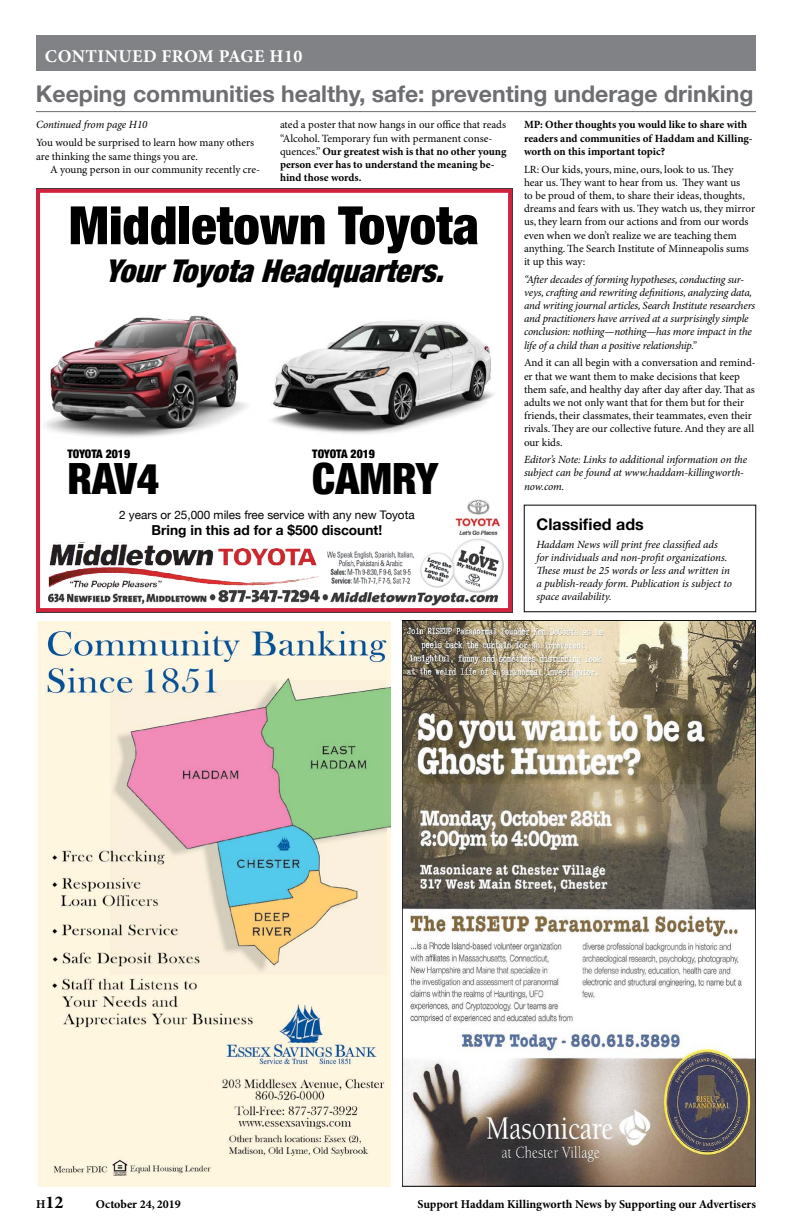
<style>
.page{position:relative;width:792px;height:1224px;background:#fff}
.page>*{position:absolute;margin:0;border:0;box-sizing:border-box;transform-origin:0 0}
.t1{font:900 condensed 52.9px "Helvetica Neue";color:#000}
.t2{font:900 condensed 43.1px "Helvetica Neue";color:#000}
.t3{font:italic 900 condensed 31.3px "Helvetica Neue";color:#000}
.t4{font:700 23px "Helvetica Neue";color:#6d6e71}
.t5{font:700 18px "Minion Pro";letter-spacing:.025em;color:#fff}
.t6{font:700 18px "Minion Pro";color:#000}
.t7{font:700 16px "Helvetica Neue";color:#000}
.t8{font:700 13.7px "Helvetica Neue";color:#000}
.t9{font:700 12px "Minion Pro";color:#000}
.t10{font:11.8px "Helvetica Neue";color:#000}
.t11{font:900 condensed 11.8px "Helvetica Neue";color:#000}
.t12{font:11px/13.2px "Minion Pro";letter-spacing:-.005em;color:#000}
.t13{font:italic 11px/13.2px "Minion Pro";letter-spacing:-.015em;color:#000}
.t14{font:700 11px/13.2px "Minion Pro";color:#000}
.s1{font-weight:700}
.s2{font-size:12px}
</style>
<div class="page">
<img style="left:46px;top:316px;width:201px;height:121px">
<img style="left:271px;top:320px;width:223px;height:114px">
<img style="left:48px;top:538px;width:456px;height:68px">
<img style="left:48px;top:544px;width:272px;height:45px">
<div style="left:36px;top:189px;width:476px;height:423px;border:4px solid #d1223e"></div>
<img style="left:455px;top:499px;width:45px;height:36px">
<img style="left:37px;top:620px;width:353px;height:567px">
<img style="left:404px;top:622px;width:350px;height:563px">
<div style="left:36px;top:35px;width:720px;height:36px;background:#808285"></div>
<hr style="left:36px;top:111px;width:720px;height:1px;background:#6d6e71">
<h3 class="t5" style="left:45px;top:46px;width:259px">CONTINUED FROM PAGE H10</h3>
<h3 class="t4" style="left:36px;top:76px;width:719px">Keeping communities healthy, safe: preventing underage drinking</h3>
<p class="t12" style="left:280px;top:119px;width:228px">ated a poster that now hangs in our office that reads “Alcohol. Temporary fun with permanent conse&shy;quences.” <span class="s1">Our greatest wish is that no other young person ever has to understand the meaning be&shy;hind those words.</span></p>
<p class="t14" style="left:524px;top:119px;width:230px">MP: Other thoughts you would like to share with readers and communities of Haddam and Killing&shy;worth on this important topic?</p>
<p class="t13" style="left:36px;top:119px;width:113px">Continued from page H10</p>
<p class="t12" style="left:36px;top:137px;width:220px">You would be surprised to learn how many others are thinking the same things you are.</p>
<p class="t12" style="left:50px;top:163px;width:212px">A young person in our community recently cre-</p>
<p class="t12" style="left:524px;top:163px;width:233px">LR: Our kids, yours, mine, ours, look to us. They hear us. They want to hear from us. They want us<br>to be proud of them, to share their ideas, thoughts, dreams and fears with us. They watch us, they mirror us, they learn from our actions and from our words even when we don’t realize we are teaching them anything. The Search Institute of Minneapolis sums it up this way:</p>
<p class="t13" style="left:524px;top:273px;width:233px">“After decades of forming hypotheses, conducting sur&shy;veys, crafting and rewriting definitions, analyzing data, and writing journal articles, Search Institute researchers and practitioners have arrived at a surprisingly simple conclusion: nothing—nothing—has more impact in the life of a child than a positive relationship.”</p>
<p class="t12" style="left:524px;top:357px;width:233px">And it can all begin with a conversation and remind&shy;er that we want them to make decisions that keep them safe, and healthy day after day after day. That as adults we not only want that for them but for their friends, their classmates, their teammates, even their rivals. They are our collective future. And they are all our kids.</p>
<p class="t13" style="left:524px;top:454px;width:225px">Editor’s Note: Links to additional information on the subject can be found at www.haddam-killingworth&shy;now.com.</p>
<h1 class="t1" style="left:69px;top:193px;width:412px">Middletown Toyota</h1>
<h3 class="t3" style="left:105px;top:251px;width:350px">YourToyotaHeadquarters.</h3>
<p class="t11" style="left:67px;top:446px;width:64px">TOYOTA 2019</p>
<h2 class="t2" style="left:67px;top:452px;width:93px">RAV4</h2>
<p class="t11" style="left:312px;top:446px;width:64px">TOYOTA 2019</p>
<h2 class="t2" style="left:312px;top:452px;width:127px">CAMRY</h2>
<p class="t10" style="left:119px;top:507px;width:297px">2 years or 25,000 miles free service with any new Toyota</p>
<p class="t8" style="left:152px;top:522px;width:232px">Bring in this ad for a $500 discount!</p>
<h3 class="t7" style="left:536px;top:512px;width:109px">Classified ads</h3>
<p class="t13" style="left:536px;top:538px;width:197px">Haddam News will print free classified ads for individuals and non-profit organizations.<br>These must be 25 words or less and written in a publish-ready form. Publication is subject to space availability.</p>
<h3 class="t6" style="left:36px;top:1192px;width:29px"><span class="s2">H</span>12</h3>
<p class="t9" style="left:96px;top:1197px;width:86px">October 24, 2019</p>
<p class="t9" style="left:417px;top:1197px;width:340px">Support Haddam Killingworth News by Supporting our Advertisers</p>
</div>
